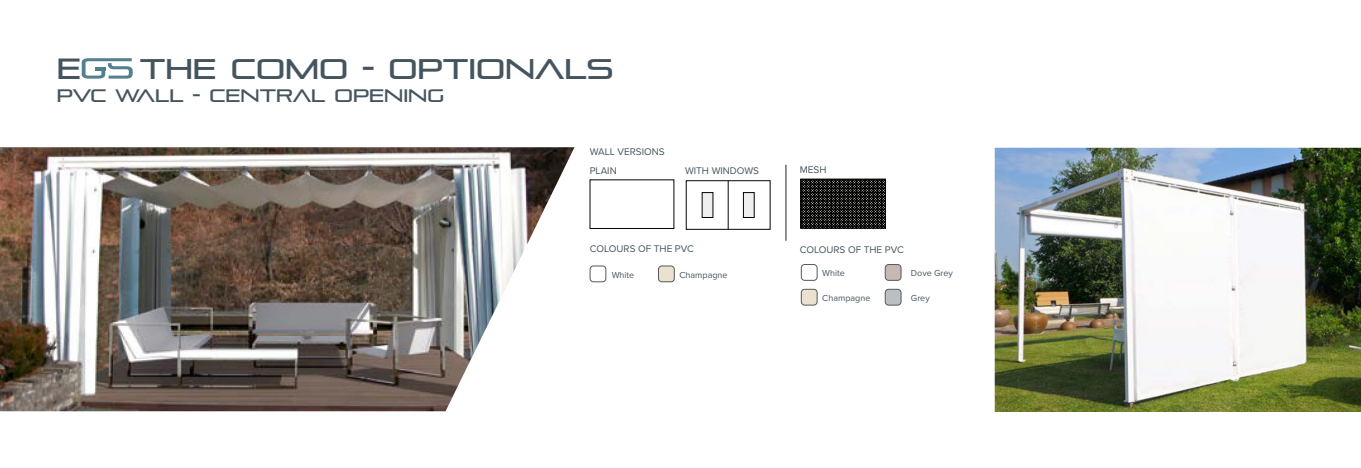
<style>
.page{position:relative;width:1361px;height:468px;background:#fff}
.page>*{position:absolute;margin:0;border:0;box-sizing:border-box;transform-origin:0 0}
.t1{font:29px "Pirulen Rg";color:#45555f}
.t2{font:28.3px "Pirulen Rg";color:#45555f}
.t3{font:18px "Pirulen Rg";color:#45555f}
.t4{font:10px "Proxima Nova";color:#45555f}
.t5{font:9px "Proxima Nova";color:#45555f}
</style>
<div class="page">
<img style="left:0;top:147px;width:574px;height:264px">
<div style="left:590px;top:266px;width:16px;height:16px;border:1px solid #57585a;border-radius:3px"></div>
<div style="left:658px;top:266px;width:16px;height:16px;background:#eae1ce;border-radius:3px"></div>
<div style="left:658px;top:266px;width:16px;height:16px;border:1px solid #57585a;border-radius:3px"></div>
<div style="left:590px;top:180px;width:84px;height:49px;border:1px solid #040503"></div>
<svg style="left:82px;top:58px;width:51px;height:21px"></svg>
<img style="left:994px;top:147px;width:367px;height:264px">
<div style="left:801px;top:264px;width:16px;height:16px;border:1px solid #57585a;border-radius:3px"></div>
<div style="left:885px;top:264px;width:16px;height:16px;background:#c8b8b4;border-radius:3px"></div>
<div style="left:885px;top:264px;width:16px;height:16px;border:1px solid #57585a;border-radius:3px"></div>
<div style="left:801px;top:289px;width:16px;height:16px;background:#eae1ce;border-radius:3px"></div>
<div style="left:801px;top:289px;width:16px;height:16px;border:1px solid #57585a;border-radius:3px"></div>
<div style="left:885px;top:289px;width:16px;height:16px;background:#bcbfc1;border-radius:3px"></div>
<div style="left:885px;top:289px;width:16px;height:16px;border:1px solid #57585a;border-radius:3px"></div>
<svg style="left:802px;top:181px;width:82px;height:45px;background:#222321"></svg>
<div style="left:800px;top:179px;width:86px;height:49px;border:1px solid #040503"></div>
<div style="left:686px;top:180px;width:84px;height:49px;border:1px solid #040503"></div>
<div style="left:743px;top:192px;width:11px;height:26px;background:#edeff0;border:1px solid #040503"></div>
<svg style="left:685px;top:180px;width:43px;height:50px"></svg>
<hr style="left:785px;top:165px;width:1px;height:76px;background:#231f20">
<p class="t1" style="left:57px;top:51px;width:26px">E</p>
<p class="t2" style="left:140px;top:52px;width:475px">THE COMO - OPTIONALS</p>
<p class="t3" style="left:57px;top:84px;width:389px">PVC WALL - CENTRAL OPENING</p>
<p class="t4" style="left:590px;top:144px;width:76px">WALL VERSIONS</p>
<p class="t4" style="left:590px;top:163px;width:29px">PLAIN</p>
<p class="t4" style="left:685px;top:163px;width:76px">WITH WINDOWS</p>
<p class="t4" style="left:590px;top:241px;width:106px">COLOURS OF THE PVC</p>
<p class="t5" style="left:679px;top:268px;width:50px">Champagne</p>
<p class="t5" style="left:612px;top:268px;width:24px">White</p>
<p class="t4" style="left:800px;top:162px;width:28px">MESH</p>
<p class="t4" style="left:800px;top:242px;width:106px">COLOURS OF THE PVC</p>
<p class="t5" style="left:822px;top:267px;width:24px">White</p>
<p class="t5" style="left:911px;top:267px;width:44px">Dove Grey</p>
<p class="t5" style="left:822px;top:291px;width:50px">Champagne</p>
<p class="t5" style="left:911px;top:291px;width:20px">Grey</p>
</div>
